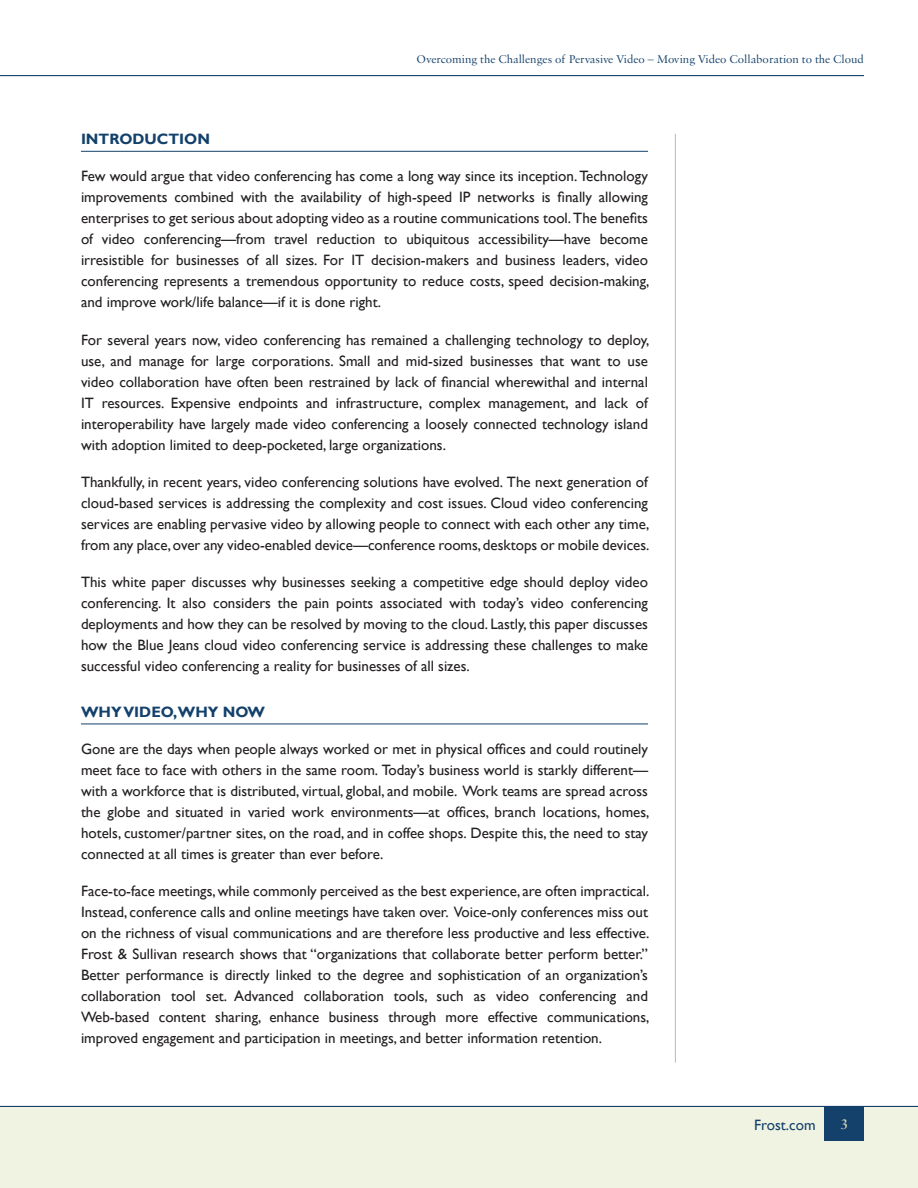
<style>
.page{position:relative;width:918px;height:1188px;background:#fff}
.page>*{position:absolute;margin:0;border:0;box-sizing:border-box;transform-origin:0 0}
.TX1{font:15px/21px "Gill Sans";color:#231f20;text-align:justify}
.HD1{font:700 15px "Gill Sans";color:#13416b}
.t1{font:15px "Gill Sans";color:#13416b}
.t2{font:600 15px "Sabon MT Pro";color:#d6d5b6}
.t3{font:12px "Sabon MT Pro";color:#13416b}
</style>
<div class="page">
<div style="left:0;top:1107px;width:918px;height:81px;background:#f1f3e2"></div>
<hr style="left:0;top:1106px;width:918px;height:1px;background:#13416b">
<hr style="left:0;top:75px;width:864px;height:1px;background:#13416b">
<div style="left:825px;top:1107px;width:39px;height:33px;background:#13416b"></div>
<hr style="left:675px;top:134px;width:1px;height:929px;background:#b0bacb">
<hr style="left:81px;top:151px;width:567px;height:1px;background:#13416b">
<hr style="left:81px;top:724px;width:567px;height:1px;background:#13416b">
<p class="t3" style="left:417px;top:52px;width:449px">Overcoming the Challenges of Pervasive Video – Moving Video Collaboration to the Cloud</p>
<p class="HD1" style="left:81px;top:130px;width:131px">INTRODUCTION</p>
<p class="TX1" style="left:81px;top:166px;width:570px">Few would argue that video conferencing has come a long way since its inception. Technology improvements combined with the availability of high-speed IP networks is finally allowing enterprises to get serious about adopting video as a routine communications tool. The benefits of video conferencing—from travel reduction to ubiquitous accessibility—have become irresistible for businesses of all sizes. For IT decision-makers and business leaders, video conferencing represents a tremendous opportunity to reduce costs, speed decision-making, and improve work/life balance—if it is done right.</p>
<p class="TX1" style="left:81px;top:329px;width:570px">For several years now, video conferencing has remained a challenging technology to deploy, use, and manage for large corporations. Small and mid-sized businesses that want to use video collaboration have often been restrained by lack of financial wherewithal and internal IT resources. Expensive endpoints and infrastructure, complex management, and lack of interoperability have largely made video conferencing a loosely connected technology island with adoption limited to deep-pocketed, large organizations.</p>
<p class="TX1" style="left:81px;top:472px;width:570px">Thankfully, in recent years, video conferencing solutions have evolved. The next generation of cloud-based services is addressing the complexity and cost issues. Cloud video conferencing services are enabling pervasive video by allowing people to connect with each other any time, from any place, over any video-enabled device—conference rooms, desktops or mobile devices.</p>
<p class="TX1" style="left:81px;top:572px;width:569px">This white paper discusses why businesses seeking a competitive edge should deploy video conferencing. It also considers the pain points associated with today’s video conferencing deployments and how they can be resolved by moving to the cloud. Lastly, this paper discusses how the Blue Jeans cloud video conferencing service is addressing these challenges to make successful video conferencing a reality for businesses of all sizes.</p>
<p class="HD1" style="left:81px;top:703px;width:186px">WHY VIDEO,WHY NOW</p>
<p class="TX1" style="left:81px;top:739px;width:570px">Gone are the days when people always worked or met in physical offices and could routinely meet face to face with others in the same room. Today’s business world is starkly different— with a workforce that is distributed, virtual, global, and mobile. Work teams are spread across the globe and situated in varied work environments—at offices, branch locations, homes, hotels, customer/partner sites, on the road, and in coffee shops. Despite this, the need to stay connected at all times is greater than ever before.</p>
<p class="TX1" style="left:81px;top:881px;width:570px">Face-to-face meetings, while commonly perceived as the best experience, are often impractical.<br>Instead, conference calls and online meetings have taken over. Voice-only conferences miss out on the richness of visual communications and are therefore less productive and less effective.<br>Frost &amp; Sullivan research shows that “organizations that collaborate better perform better.” Better performance is directly linked to the degree and sophistication of an organization’s collaboration tool set. Advanced collaboration tools, such as video conferencing and Web-based content sharing, enhance business through more effective communications, improved engagement and participation in meetings, and better information retention.</p>
<p class="t1" style="left:754px;top:1116px;width:63px">Frost.com</p>
<p class="t2" style="left:841px;top:1115px;width:9px">3</p>
</div>
